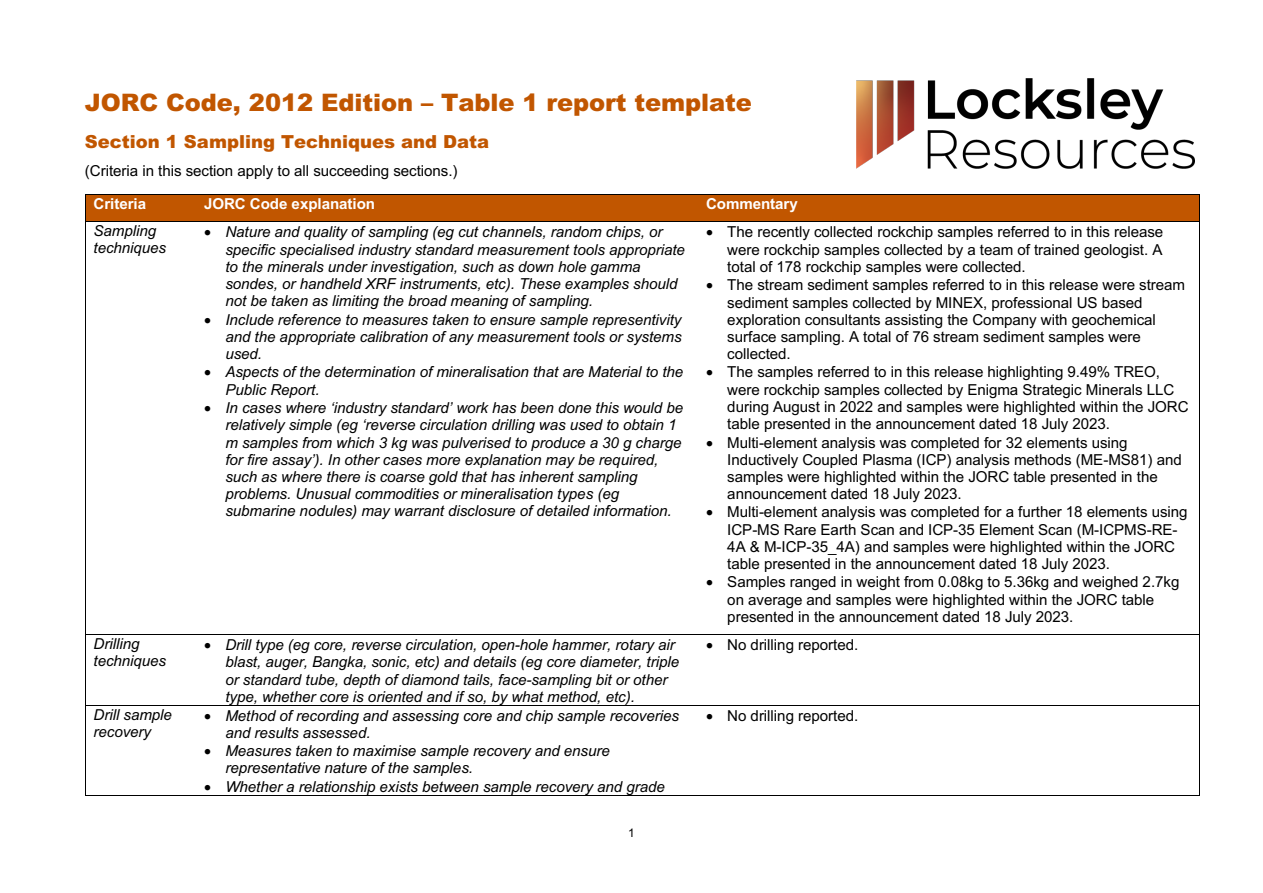
<style>
.page{position:relative;width:1263px;height:893px;background:#fff}
.page>*{position:absolute;margin:0;border:0;box-sizing:border-box;transform-origin:0 0}
.t1{font:900 24.15px "Arial";letter-spacing:-.005em;color:#c15600}
.t2{font:900 18px "Arial";color:#c15600}
.t3{font:italic 15.15px/17.2px "Arial";letter-spacing:-.005em;color:#000}
.t4{font:15.15px/17.2px "Arial";letter-spacing:-.005em;color:#000}
.t5{font:700 15.15px "Arial";letter-spacing:-.005em;color:#fff}
.t6{font:11.85px "Arial";color:#000}
</style>
<div class="page">
<img style="left:857px;top:78px;width:337px;height:90px">
<div style="left:86px;top:195px;width:110px;height:26px;background:#c15600"></div>
<div style="left:196px;top:195px;width:502px;height:26px;background:#c15600"></div>
<div style="left:698px;top:195px;width:501px;height:26px;background:#c15600"></div>
<hr style="left:86px;top:194px;width:110px;height:1px;background:#000">
<hr style="left:197px;top:194px;width:501px;height:1px;background:#000">
<hr style="left:698px;top:194px;width:501px;height:1px;background:#000">
<svg style="left:85px;top:194px;width:1px;height:28px"></svg>
<hr style="left:86px;top:221px;width:110px;height:1px;background:#000">
<hr style="left:197px;top:221px;width:501px;height:1px;background:#000">
<hr style="left:698px;top:221px;width:501px;height:1px;background:#000">
<svg style="left:1199px;top:194px;width:1px;height:28px"></svg>
<hr style="left:85px;top:222px;width:1px;height:412px;background:#000">
<hr style="left:1199px;top:222px;width:1px;height:412px;background:#000">
<hr style="left:86px;top:634px;width:110px;height:1px;background:#000">
<hr style="left:197px;top:634px;width:501px;height:1px;background:#000">
<hr style="left:698px;top:634px;width:501px;height:1px;background:#000">
<hr style="left:85px;top:635px;width:1px;height:70px;background:#000">
<hr style="left:1199px;top:635px;width:1px;height:70px;background:#000">
<hr style="left:86px;top:705px;width:110px;height:1px;background:#000">
<hr style="left:197px;top:705px;width:501px;height:1px;background:#000">
<hr style="left:698px;top:705px;width:501px;height:1px;background:#000">
<hr style="left:85px;top:706px;width:1px;height:89px;background:#000">
<hr style="left:86px;top:795px;width:110px;height:1px;background:#000">
<hr style="left:195px;top:795px;width:503px;height:1px;background:#000">
<hr style="left:697px;top:795px;width:502px;height:1px;background:#000">
<hr style="left:1199px;top:706px;width:1px;height:89px;background:#000">
<h1 class="t1" style="left:85px;top:85px;width:668px">JORC Code, 2012 Edition – Table 1 report template</h1>
<p class="t2" style="left:85px;top:128px;width:406px">Section 1 Sampling Techniques and Data</p>
<p class="t4" style="left:85px;top:163px;width:374px">(Criteria in this section apply to all succeeding sections.)</p>
<p class="t5" style="left:94px;top:195px;width:54px">Criteria</p>
<p class="t5" style="left:204px;top:195px;width:172px">JORC Code explanation</p>
<p class="t5" style="left:706px;top:195px;width:93px">Commentary</p>
<p class="t3" style="left:94px;top:222px;width:74px">Sampling techniques</p>
<p class="t3" style="left:225px;top:223px;width:461px;text-indent:-21px">• Nature and quality of sampling (eg cut channels, random chips, or specific specialised industry standard measurement tools appropriate to the minerals under investigation, such as down hole gamma sondes, or handheld XRF instruments, etc). These examples should not be taken as limiting the broad meaning of sampling.</p>
<p class="t3" style="left:225px;top:311px;width:458px;text-align:justify;text-indent:-21px">• Include reference to measures taken to ensure sample representivity and the appropriate calibration of any measurement tools or systems used.</p>
<p class="t3" style="left:225px;top:363px;width:459px;text-indent:-21px">• Aspects of the determination of mineralisation that are Material to the<br>Public Report.</p>
<p class="t3" style="left:225px;top:399px;width:459px;text-indent:-21px">• In cases where ‘industry standard’ work has been done this would be relatively simple (eg ‘reverse circulation drilling was used to obtain 1 m samples from which 3 kg was pulverised to produce a 30 g charge for fire assay’). In other cases more explanation may be required, such as where there is coarse gold that has inherent sampling problems. Unusual commodities or mineralisation types (eg submarine nodules) may warrant disclosure of detailed information.</p>
<p class="t4" style="left:727px;top:223px;width:438px;text-align:justify;text-indent:-21px">• The recently collected rockchip samples referred to in this release were rockchip samples collected by a team of trained geologist. A total of 178 rockchip samples were collected.</p>
<p class="t4" style="left:727px;top:276px;width:459px;text-indent:-21px">• The stream sediment samples referred to in this release were stream sediment samples collected by MINEX, professional US based exploration consultants assisting the Company with geochemical surface sampling. A total of 76 stream sediment samples were collected.</p>
<p class="t4" style="left:727px;top:363px;width:463px;text-indent:-21px">• The samples referred to in this release highlighting 9.49% TREO, were rockchip samples collected by Enigma Strategic Minerals LLC during August in 2022 and samples were highlighted within the JORC table presented in the announcement dated 18 July 2023.</p>
<p class="t4" style="left:727px;top:434px;width:456px;text-indent:-21px">• Multi-element analysis was completed for 32 elements using Inductively Coupled Plasma (ICP) analysis methods (ME-MS81) and samples were highlighted within the JORC table presented in the announcement dated 18 July 2023.</p>
<p class="t4" style="left:727px;top:503px;width:462px;text-indent:-21px">• Multi-element analysis was completed for a further 18 elements using ICP-MS Rare Earth Scan and ICP-35 Element Scan (M-ICPMS-RE-4A &amp; M-ICP-35_4A) and samples were highlighted within the JORC table presented in the announcement dated 18 July 2023.</p>
<p class="t4" style="left:727px;top:573px;width:454px;text-indent:-21px">• Samples ranged in weight from 0.08kg to 5.36kg and weighed 2.7kg on average and samples were highlighted within the JORC table presented in the announcement dated 18 July 2023.</p>
<p class="t3" style="left:94px;top:635px;width:74px">Drilling techniques</p>
<p class="t3" style="left:225px;top:636px;width:455px;text-indent:-21px">• Drill type (eg core, reverse circulation, open-hole hammer, rotary air blast, auger, Bangka, sonic, etc) and details (eg core diameter, triple or standard tube, depth of diamond tails, face-sampling bit or other type, whether core is oriented and if so, by what method, etc).</p>
<p class="t4" style="left:706px;top:636px;width:154px">• No drilling reported.</p>
<p class="t3" style="left:94px;top:706px;width:80px">Drill sample recovery</p>
<p class="t3" style="left:225px;top:707px;width:455px;text-indent:-21px">• Method of recording and assessing core and chip sample recoveries and results assessed.</p>
<p class="t3" style="left:225px;top:742px;width:386px;text-indent:-21px">• Measures taken to maximise sample recovery and ensure representative nature of the samples.</p>
<p class="t3" style="left:204px;top:778px;width:462px">• Whether a relationship exists between sample recovery and grade</p>
<p class="t4" style="left:706px;top:707px;width:154px">• No drilling reported.</p>
<p class="t6" style="left:628px;top:826px;width:8px">1</p>
</div>
